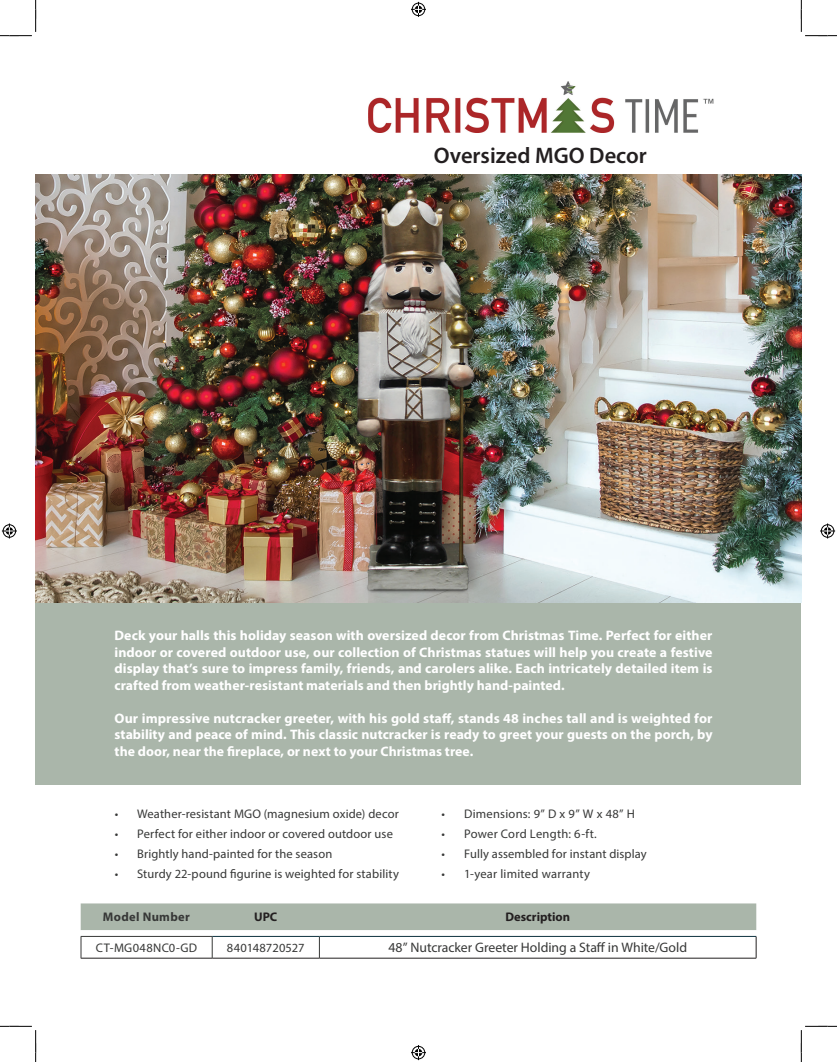
<style>
.page{position:relative;width:837px;height:1062px;background:#fff}
.page>*{position:absolute;margin:0;border:0;box-sizing:border-box;transform-origin:0 0}
.t1{font:600 22.5px "Myriad Pro";color:#231f20}
.New_Justification{font:700 13.75px/16.5px "Myriad Pro";color:#fff;text-align:justify}
.New_Justification-2{font:13.75px "Myriad Pro";letter-spacing:-.005em;color:#373837}
.New_Justification-3{font:12.5px "Myriad Pro";letter-spacing:.01em;color:#373837}
.t2{font:700 12.5px "Myriad Pro";color:#231f20}
.New_Justification-4{font:700 12.5px "Myriad Pro";letter-spacing:.03em;color:#373837}
</style>
<div class="page">
<div style="left:36px;top:601px;width:765px;height:183px;background:#aab6aa"></div>
<img style="left:36px;top:174px;width:765px;height:428px">
<img style="left:368px;top:82px;width:346px;height:50px">
<svg style="left:212px;top:936px;width:1px;height:21px"></svg>
<svg style="left:319px;top:936px;width:1px;height:21px"></svg>
<svg style="left:755px;top:936px;width:1px;height:21px"></svg>
<hr style="left:81px;top:935px;width:131px;height:1px;background:#373837">
<svg style="left:81px;top:936px;width:1px;height:21px"></svg>
<hr style="left:212px;top:935px;width:107px;height:1px;background:#0e323f">
<hr style="left:319px;top:935px;width:437px;height:1px;background:#0e323f">
<hr style="left:81px;top:957px;width:131px;height:1px;background:#231f20">
<hr style="left:212px;top:957px;width:107px;height:1px;background:#231f20">
<hr style="left:319px;top:957px;width:437px;height:1px;background:#231f20">
<div style="left:81px;top:903px;width:675px;height:26px;background:#aab6aa"></div>
<svg style="left:0;top:0;width:36px;height:36px"></svg>
<svg style="left:0;top:1025px;width:36px;height:36px"></svg>
<svg style="left:800px;top:0;width:36px;height:36px"></svg>
<svg style="left:800px;top:1025px;width:36px;height:36px"></svg>
<svg style="left:411px;top:2px;width:15px;height:15px"></svg>
<svg style="left:411px;top:1045px;width:15px;height:14px"></svg>
<svg style="left:2px;top:523px;width:15px;height:15px"></svg>
<svg style="left:820px;top:523px;width:14px;height:15px"></svg>
<p class="t1" style="left:433px;top:141px;width:214px">Oversized MGO Decor</p>
<p class="New_Justification" style="left:114px;top:627px;width:599px">Deck your halls this holiday season with oversized decor from Christmas Time. Perfect for either indoor or covered outdoor use, our collection of Christmas statues will help you create a festive display that’s sure to impress family, friends, and carolers alike. Each intricately detailed item is crafted from weather-resistant materials and then brightly hand-painted.</p>
<p class="New_Justification" style="left:114px;top:709px;width:599px">Our impressive nutcracker greeter, with his gold staff, stands 48 inches tall and is weighted for stability and peace of mind. This classic nutcracker is ready to greet your guests on the porch, by the door, near the fireplace, or next to your Christmas tree.</p>
<p class="New_Justification-3" style="left:115px;top:806px;width:285px">• Weather-resistant MGO (magnesium oxide) decor</p>
<p class="New_Justification-3" style="left:115px;top:826px;width:280px">• Perfect for either indoor or covered outdoor use</p>
<p class="New_Justification-3" style="left:115px;top:846px;width:219px">• Brightly hand-painted for the season</p>
<p class="New_Justification-3" style="left:115px;top:866px;width:286px">• Sturdy 22-pound figurine is weighted for stability</p>
<p class="New_Justification-3" style="left:441px;top:806px;width:195px">• Dimensions: 9” D x 9” W x 48” H</p>
<p class="New_Justification-3" style="left:441px;top:826px;width:157px">• Power Cord Length: 6-ft.</p>
<p class="New_Justification-3" style="left:441px;top:846px;width:207px">• Fully assembled for instant display</p>
<p class="New_Justification-3" style="left:441px;top:866px;width:150px">• 1-year limited warranty</p>
<p class="New_Justification-4" style="left:103px;top:908px;width:88px">Model Number</p>
<p class="t2" style="left:254px;top:908px;width:25px">UPC</p>
<p class="t2" style="left:505px;top:908px;width:66px">Description</p>
<p class="New_Justification-3" style="left:96px;top:939px;width:103px">CT-MG048NC0-GD</p>
<p class="New_Justification-3" style="left:227px;top:939px;width:79px">840148720527</p>
<p class="New_Justification-2" style="left:388px;top:939px;width:300px">48” Nutcracker Greeter Holding a Staff in White/Gold</p>
</div>
